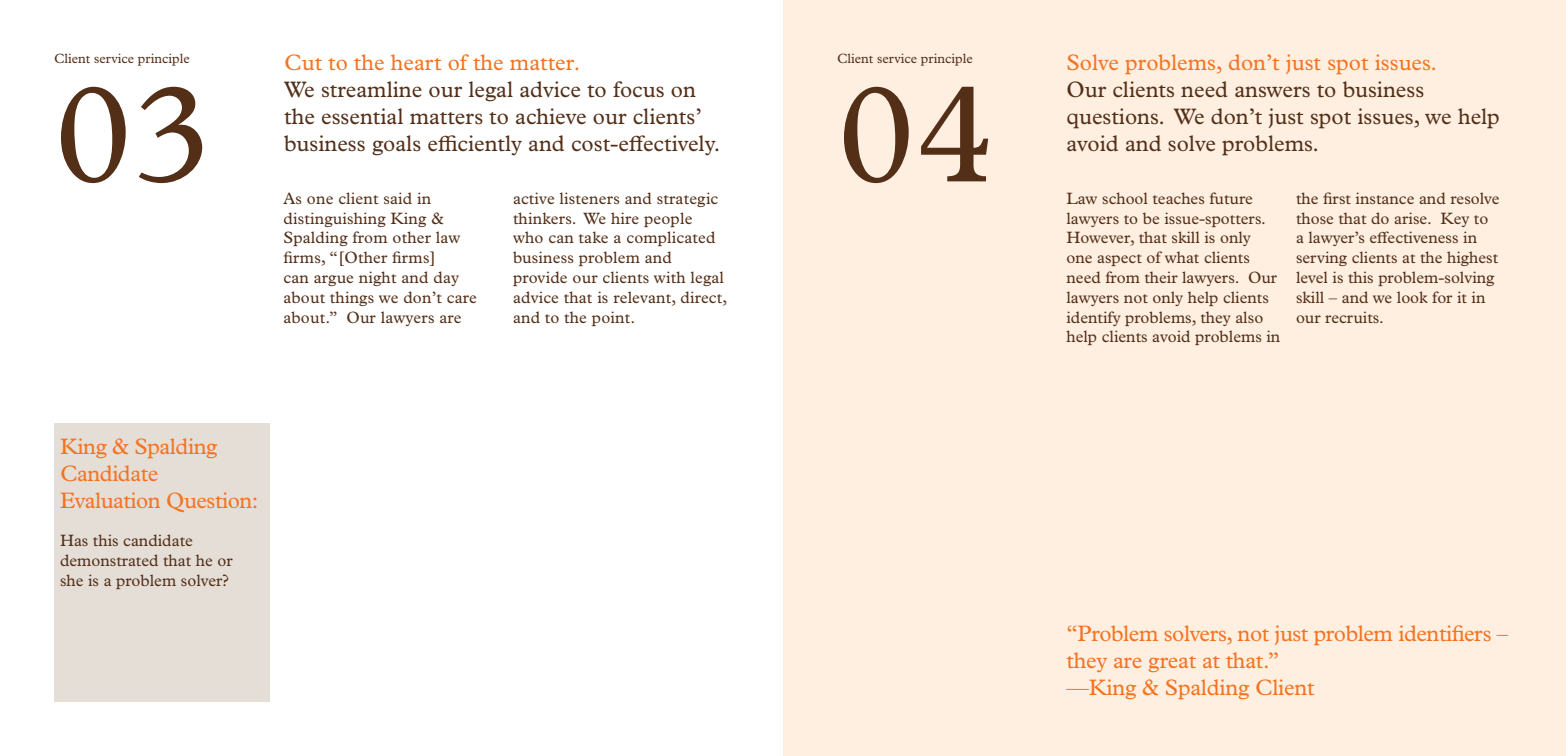
<style>
.page{position:relative;width:1566px;height:756px;background:#fff}
.page>*{position:absolute;margin:0;border:0;box-sizing:border-box;transform-origin:0 0}
.t1{font:142.5px "Plantin MT Pro";color:#532f18}
.t2{font:22.5px/27px "Plantin MT Pro";color:#532f18}
.t3{font:22.5px/27px "Plantin MT Pro";letter-spacing:-.01em;color:#f47321}
.t4{font:16.5px/19.8px "Plantin MT Pro";color:#532f18}
.t5{font:13.5px "Plantin MT Pro";color:#532f18}
</style>
<div class="page">
<div style="left:783px;top:0;width:783px;height:756px;background:#feefe1"></div>
<div style="left:54px;top:424px;width:216px;height:278px;background:#e4ded7"></div>
<p class="t5" style="left:54px;top:51px;width:137px">Client service principle</p>
<p class="t1" style="left:54px;top:52px;width:159px">03</p>
<p class="t3" style="left:284px;top:49px;width:298px">Cut to the heart of the matter.</p>
<p class="t2" style="left:284px;top:76px;width:419px">We streamline our legal advice to focus on the essential matters to achieve our clients’</p>
<p class="t2" style="left:284px;top:130px;width:438px">business goals efficiently and cost-effectively.</p>
<p class="t5" style="left:837px;top:51px;width:137px">Client service principle</p>
<p class="t1" style="left:837px;top:52px;width:159px">04</p>
<p class="t3" style="left:1066px;top:49px;width:372px">Solve problems, don’t just spot issues.</p>
<p class="t2" style="left:1066px;top:76px;width:435px">Our clients need answers to business questions. We don’t just spot issues, we help avoid and solve problems.</p>
<p class="t4" style="left:284px;top:188px;width:195px">As one client said in distinguishing King &amp;<br>Spalding from other law firms, “[Other firms]<br>can argue night and day about things we don’t care about.” Our lawyers are</p>
<p class="t4" style="left:513px;top:188px;width:216px">active listeners and strategic thinkers. We hire people<br>who can take a complicated business problem and provide our clients with legal advice that is relevant, direct, and to the point.</p>
<p class="t4" style="left:1066px;top:188px;width:215px">Law school teaches future lawyers to be issue-spotters.<br>However, that skill is only one aspect of what clients need from their lawyers. Our lawyers not only help clients identify problems, they also help clients avoid problems in</p>
<p class="t4" style="left:1296px;top:188px;width:205px">the first instance and resolve those that do arise. Key to a lawyer’s effectiveness in serving clients at the highest level is this problem-solving skill – and we look for it in our recruits.</p>
<p class="t3" style="left:60px;top:433px;width:200px">King &amp; Spalding<br>Candidate<br>Evaluation Question:</p>
<p class="t4" style="left:60px;top:531px;width:174px">Has this candidate demonstrated that he or she is a problem solver?</p>
<p class="t3" style="left:1066px;top:620px;width:443px">“Problem solvers, not just problem identifiers – they are great at that.”</p>
<p class="t3" style="left:1066px;top:674px;width:250px">—King &amp; Spalding Client</p>
</div>
